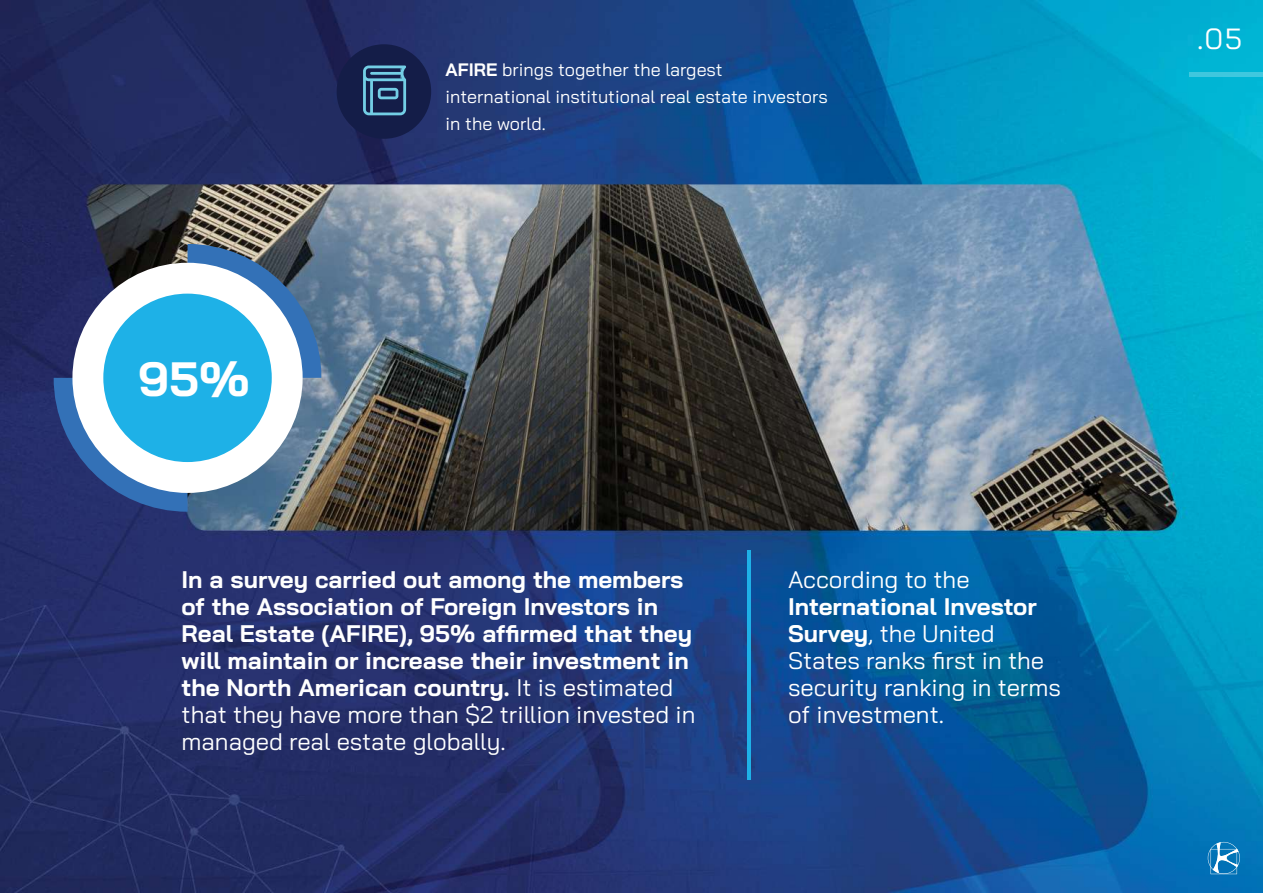
<style>
.page{position:relative;width:1263px;height:893px;background:#fff}
.page>*{position:absolute;margin:0;border:0;box-sizing:border-box;transform-origin:0 0}
.t1{font:700 48.15px "Bai Jamjuree";color:#fff}
.t2{font:29.1px "Bai Jamjuree";color:#fff}
.t3{font:700 24px/27px "Bai Jamjuree";color:#fff}
.t4{font:24px/27px "Bai Jamjuree";color:#fff}
.t5{font:18px/27px "Bai Jamjuree";color:#fff}
.s1{font-weight:700}
.s2{font-weight:400}
</style>
<div class="page">
<img style="left:0;top:0;width:1263px;height:893px">
<hr style="left:1189px;top:73px;width:74px;height:4px;background:#3fc7de">
<div style="left:337px;top:44px;width:94px;height:95px;background:#141d48;border-radius:50%"></div>
<svg style="left:363px;top:65px;width:43px;height:50px"></svg>
<svg style="left:54px;top:244px;width:267px;height:268px;background:#3c567f"></svg>
<div style="left:72px;top:263px;width:231px;height:230px;background:#fff;border-radius:50%"></div>
<div style="left:103px;top:294px;width:169px;height:168px;background:#1eb1e7;border-radius:50%"></div>
<hr style="left:747px;top:550px;width:4px;height:230px;background:#1eb1e7">
<svg style="left:1208px;top:840px;width:32px;height:34px"></svg>
<h1 class="t1" style="left:138px;top:351px;width:113px">95%</h1>
<p class="t5" style="left:446px;top:56px;width:384px"><span class="s1">AFIRE</span> brings together the largest international institutional real estate investors in the world.</p>
<p class="t3" style="left:182px;top:566px;width:515px">In a survey carried out among the members of the Association of Foreign Investors in Real Estate (AFIRE), 95% affirmed that they will maintain or increase their investment in the North American country. <span class="s2">It is estimated that they have more than $2 trillion invested in managed real estate globally.</span></p>
<p class="t4" style="left:788px;top:566px;width:183px">According to the</p>
<p class="t4" style="left:788px;top:593px;width:274px"><span class="s1">International Investor<br>Survey</span>, the United<br>States ranks first in the security ranking in terms of investment.</p>
<p class="t2" style="left:1197px;top:14px;width:46px">.05</p>
</div>
